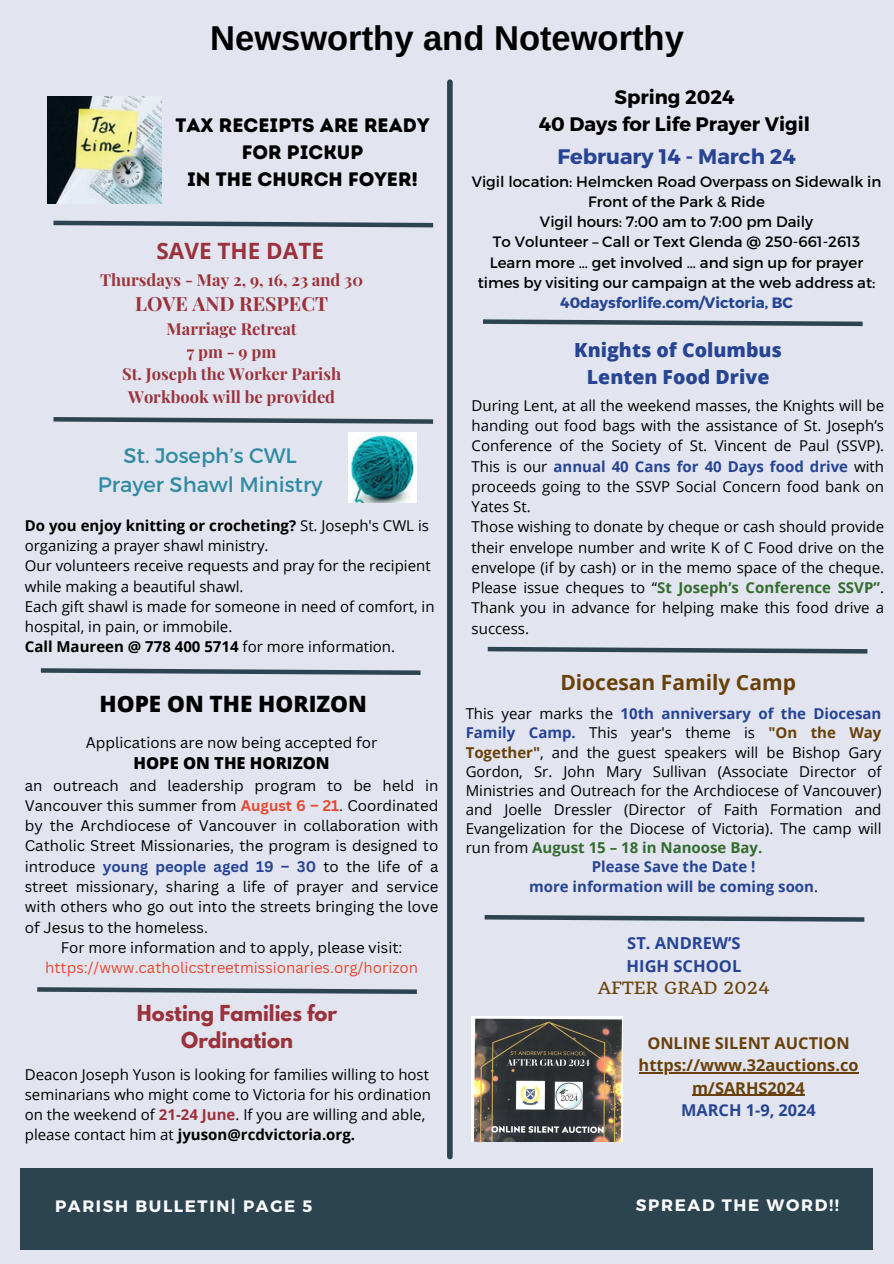
<style>
.page{position:relative;width:894px;height:1264px;background:#fff}
.page>*{position:absolute;margin:0;border:0;box-sizing:border-box;transform-origin:0 0}
.t1{font:700 34.5px "Arimo";color:#000}
.t2{font:800 22.5px "Open Sans";color:#000}
.t3{font:700 22.5px "Open Sans";color:#9b313b}
.t4{font:21px/29.2px "Montserrat";color:#318ba2;text-align:center}
.t5{font:700 21px "Montserrat";color:#264493}
.t6{font:700 21px "Open Sans";color:#694108}
.t7{font:19.5px/27px "Intro Rust Base";color:#000;text-align:center}
.t8{font:700 19.5px/27px "Montserrat";color:#000;text-align:center}
.t9{font:800 19.5px/27px "Open Sans";color:#264493;text-align:center}
.t10{font:700 19.5px/27px "League Spartan";color:#9b313b;text-align:center}
.t11{font:700 19.5px "Playfair Display";color:#9b313b}
.t12{font:700 16.5px/22.5px "Playfair Display";color:#9b313b;text-align:center}
.t13{font:700 16.5px "Montserrat";letter-spacing:.1em;color:#fafafa}
.t14{font:700 16.5px/22.5px "Open Sans";color:#264493}
.t15{font:800 16.5px "Open Sans";color:#000}
.t16{font:16.5px "Quando";color:#694108}
.t17{font:700 16.35px/22.5px "Open Sans";color:#694108;text-align:center}
.t18{font:700 16.35px "Open Sans";color:#264493}
.t19{font:15px/20.2px "Open Sans";color:#000}
.t20{font:15px "Canva Sans";color:#000}
.t21{font:15px/20.2px "Montserrat";color:#000;text-align:center}
.t22{font:700 15px "Open Sans";color:#264493}
.t23{font:15px "Canva Sans";color:#e8482f}
.t24{font:700 15px "Open Sans";color:#346b2f}
.t25{font:700 15px "Montserrat";color:#264493}
.s1{font-weight:700}
.s2{font-weight:700;color:#e8482f}
.s3{font-weight:700;color:#264493}
.s4{font-weight:700;color:#9b313b}
.s5{font-weight:700;color:#346b2f}
.s6{font-weight:400;color:#000}
.s7{font-weight:700;color:#694108}
</style>
<div class="page">
<div style="left:0;top:0;width:893px;height:1263px;background:#e2e5ef"></div>
<div style="left:20px;top:1168px;width:852px;height:81px;background:#2c4450"></div>
<div style="left:447px;top:82px;width:5px;height:1074px;background:#2c4450"></div>
<svg style="left:487px;top:646px;width:381px;height:8px"></svg>
<svg style="left:53px;top:220px;width:381px;height:8px"></svg>
<svg style="left:483px;top:319px;width:380px;height:8px"></svg>
<svg style="left:40px;top:668px;width:381px;height:7px"></svg>
<img style="left:47px;top:97px;width:114px;height:107px">
<svg style="left:484px;top:915px;width:381px;height:7px"></svg>
<svg style="left:37px;top:987px;width:380px;height:7px"></svg>
<svg style="left:53px;top:417px;width:381px;height:7px"></svg>
<img style="left:349px;top:432px;width:67px;height:70px">
<img style="left:471px;top:1016px;width:151px;height:125px">
<hr style="left:638px;top:1072px;width:220px;height:1px;background:#694108">
<hr style="left:692px;top:1094px;width:112px;height:1px;background:#694108">
<h1 class="t1" style="left:210px;top:19px;width:475px">Newsworthy and Noteworthy</h1>
<h3 class="t7" style="left:175px;top:112px;width:255px">TAX RECEIPTS ARE READY<br>FOR PICKUP<br>IN THE CHURCH FOYER!</h3>
<h2 class="t3" style="left:156px;top:235px;width:169px">SAVE THE DATE</h2>
<p class="t12" style="left:100px;top:268px;width:264px">Thursdays - May 2, 9, 16, 23 and 30</p>
<h3 class="t11" style="left:135px;top:289px;width:194px">LOVE AND RESPECT</h3>
<p class="t12" style="left:122px;top:317px;width:220px">Marriage Retreat<br>7pm-9pm<br>St. Joseph the Worker Parish<br>Workbook will be provided</p>
<h3 class="t4" style="left:98px;top:440px;width:226px">St. Joseph’s CWL<br>Prayer Shawl Ministry</h3>
<p class="t19" style="left:25px;top:515px;width:411px"><span class="s1">Do you enjoy knitting or crocheting?</span> St. Joseph's CWL is organizing a prayer shawl ministry.<br>Our volunteers receive requests and pray for the recipient while making a beautiful shawl.<br>Each gift shawl is made for someone in need of comfort, in hospital, in pain, or immobile.<br><span class="s1">Call Maureen @ 778 400 5714</span> for more information.</p>
<h2 class="t2" style="left:99px;top:688px;width:269px">HOPE ON THE HORIZON</h2>
<p class="t20" style="left:86px;top:732px;width:293px">Applications are now being accepted for</p>
<p class="t15" style="left:133px;top:751px;width:198px">HOPE ON THE HORIZON</p>
<p class="t20" style="left:25px;top:774px;width:415px">an outreach and leadership program to be held in</p>
<p class="t20" style="left:25px;top:795px;width:415px">Vancouver this summer from <span class="s2">August 6 – 21</span>. Coordinated</p>
<p class="t20" style="left:25px;top:815px;width:415px">by the Archdiocese of Vancouver in collaboration with</p>
<p class="t20" style="left:25px;top:835px;width:415px">Catholic Street Missionaries, the program is designed to</p>
<p class="t20" style="left:25px;top:855px;width:415px">introduce <span class="s3">young people aged 19 – 30</span> to the life of a</p>
<p class="t20" style="left:25px;top:876px;width:415px">street missionary, sharing a life of prayer and service</p>
<p class="t20" style="left:25px;top:896px;width:415px">with others who go out into the streets bringing the love</p>
<p class="t20" style="left:25px;top:916px;width:185px">of Jesus to the homeless.</p>
<p class="t20" style="left:61px;top:936px;width:343px">For more information and to apply, please visit:</p>
<p class="t23" style="left:45px;top:957px;width:374px">https://www.catholicstreetmissionaries.org/horizon</p>
<h3 class="t10" style="left:137px;top:1002px;width:202px">Hosting Families for<br>Ordination</h3>
<p class="t19" style="left:25px;top:1063px;width:407px">Deacon Joseph Yuson is looking for families willing to host seminarians who might come to Victoria for his ordination on the weekend of <span class="s4">21-24 June</span>. If you are willing and able, please contact him at <span class="s1">jyuson@rcdvictoria.org.</span></p>
<h3 class="t8" style="left:538px;top:83px;width:272px">Spring 2024<br>40 Days for Life Prayer Vigil</h3>
<h3 class="t5" style="left:557px;top:143px;width:240px">February 14 - March 24</h3>
<p class="t21" style="left:471px;top:170px;width:411px">Vigil location: Helmcken Road Overpass on Sidewalk in Front of the Park &amp; Ride<br>Vigil hours: 7:00 am to 7:00 pm Daily<br>To Volunteer – Call or Text Glenda @ 250-661-2613<br>Learn more … get involved … and sign up for prayer times by visiting our campaign at the web address at:</p>
<p class="t25" style="left:560px;top:293px;width:234px">40daysforlife.com/Victoria, BC</p>
<h3 class="t9" style="left:574px;top:336px;width:209px">Knights of Columbus<br>Lenten Food Drive</h3>
<p class="t19" style="left:471px;top:395px;width:414px">During Lent, at all the weekend masses, the Knights will be handing out food bags with the assistance of St. Joseph’s Conference of the Society of St. Vincent de Paul (SSVP).<br>This is our <span class="s3">annual 40 Cans for 40 Days food drive</span> with proceeds going to the SSVP Social Concern food bank on Yates St.<br>Those wishing to donate by cheque or cash should provide their envelope number and write K of C Food drive on the envelope (if by cash) or in the memo space of the cheque.<br>Please issue cheques to “<span class="s5">St Joseph’s Conference SSVP”</span>.<br>Thank you in advance for helping make this food drive a success.</p>
<h3 class="t6" style="left:560px;top:667px;width:237px">Diocesan Family Camp</h3>
<p class="t22" style="left:465px;top:703px;width:417px"><span class="s6">This year marks the</span> 10th anniversary of the Diocesan</p>
<p class="t19" style="left:465px;top:722px;width:417px"><span class="s3">Family Camp.</span> This year's theme is <span class="s7">"On the Way</span></p>
<p class="t19" style="left:465px;top:741px;width:417px"><span class="s7">Together"</span>, and the guest speakers will be Bishop Gary</p>
<p class="t19" style="left:465px;top:760px;width:417px">Gordon, Sr. John Mary Sullivan (Associate Director of</p>
<p class="t19" style="left:465px;top:780px;width:417px">Ministries and Outreach for the Archdiocese of Vancouver)</p>
<p class="t19" style="left:465px;top:799px;width:417px">and Joelle Dressler (Director of Faith Formation and</p>
<p class="t19" style="left:465px;top:818px;width:417px">Evangelization for the Diocese of Victoria). The camp will</p>
<p class="t24" style="left:465px;top:837px;width:298px"><span class="s6">run from</span> August 15 – 18 in Nanoose Bay.</p>
<p class="t22" style="left:591px;top:856px;width:165px">Please Save the Date !</p>
<p class="t22" style="left:529px;top:875px;width:290px">more information will be coming soon<span class="s6">.</span></p>
<p class="t14" style="left:626px;top:931px;width:116px">ST. ANDREW’S<br>HIGH SCHOOL</p>
<p class="t16" style="left:597px;top:978px;width:174px">AFTER GRAD 2024</p>
<p class="t17" style="left:638px;top:1030px;width:221px">ONLINE SILENT AUCTION https://www.32auctions.co m/SARHS2024</p>
<p class="t18" style="left:681px;top:1098px;width:136px">MARCH 1-9, 2024</p>
<p class="t13" style="left:55px;top:1195px;width:259px">PARISH BULLETIN| PAGE 5</p>
<p class="t13" style="left:635px;top:1194px;width:204px">SPREAD THE WORD!!</p>
</div>
